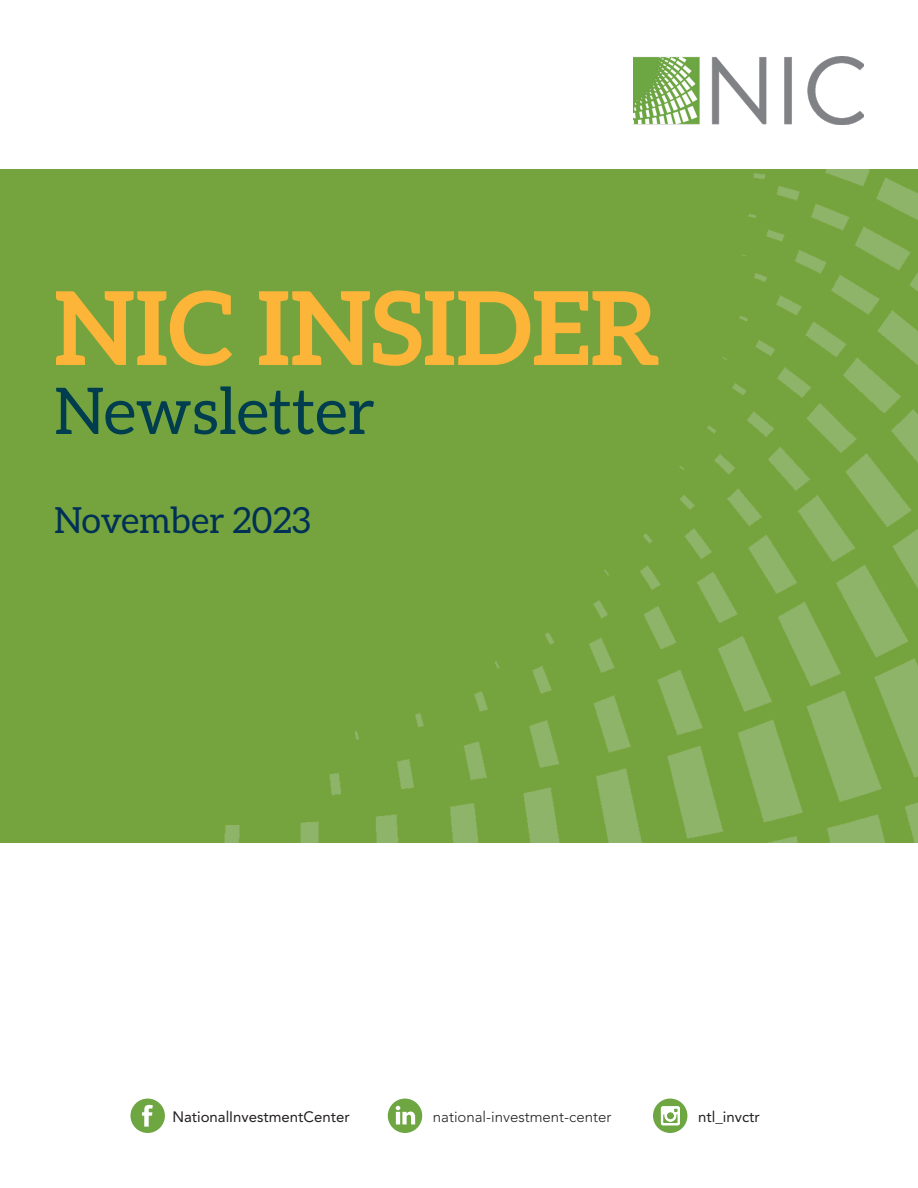
<style>
.page{position:relative;width:918px;height:1188px;background:#fff}
.page>*{position:absolute;margin:0;border:0;box-sizing:border-box;transform-origin:0 0}
.t1{font:700 102px "Aleo";color:#fcb539}
.t2{font:64.5px "Aleo";color:#003d4f}
.t3{font:36px "Aleo";color:#003056}
.t4{font:15px "Avenir LT Std";color:#231f20}
.t5{font:300 15px "Avenir LT Std";color:#231f20}
</style>
<div class="page">
<img style="left:0;top:169px;width:918px;height:674px">
<img style="left:633px;top:56px;width:231px;height:68px">
<div style="left:130px;top:1099px;width:35px;height:34px;background:#6ea642;border-radius:50%"></div>
<svg style="left:142px;top:1104px;width:11px;height:23px"></svg>
<div style="left:653px;top:1099px;width:34px;height:34px;background:#6ea642;border-radius:50%"></div>
<svg style="left:661px;top:1106px;width:19px;height:19px"></svg>
<div style="left:388px;top:1099px;width:34px;height:34px;background:#6ea642;border-radius:50%"></div>
<svg style="left:396px;top:1106px;width:19px;height:18px"></svg>
<p class="t1" style="left:54px;top:269px;width:608px">NIC INSIDER</p>
<p class="t2" style="left:54px;top:375px;width:323px">Newsletter</p>
<p class="t3" style="left:54px;top:500px;width:258px">November 2023</p>
<p class="t4" style="left:172px;top:1108px;width:179px">NationalInvestmentCenter</p>
<p class="t5" style="left:433px;top:1108px;width:180px">national-investment-center</p>
<p class="t4" style="left:698px;top:1108px;width:63px">ntl_invctr</p>
</div>
